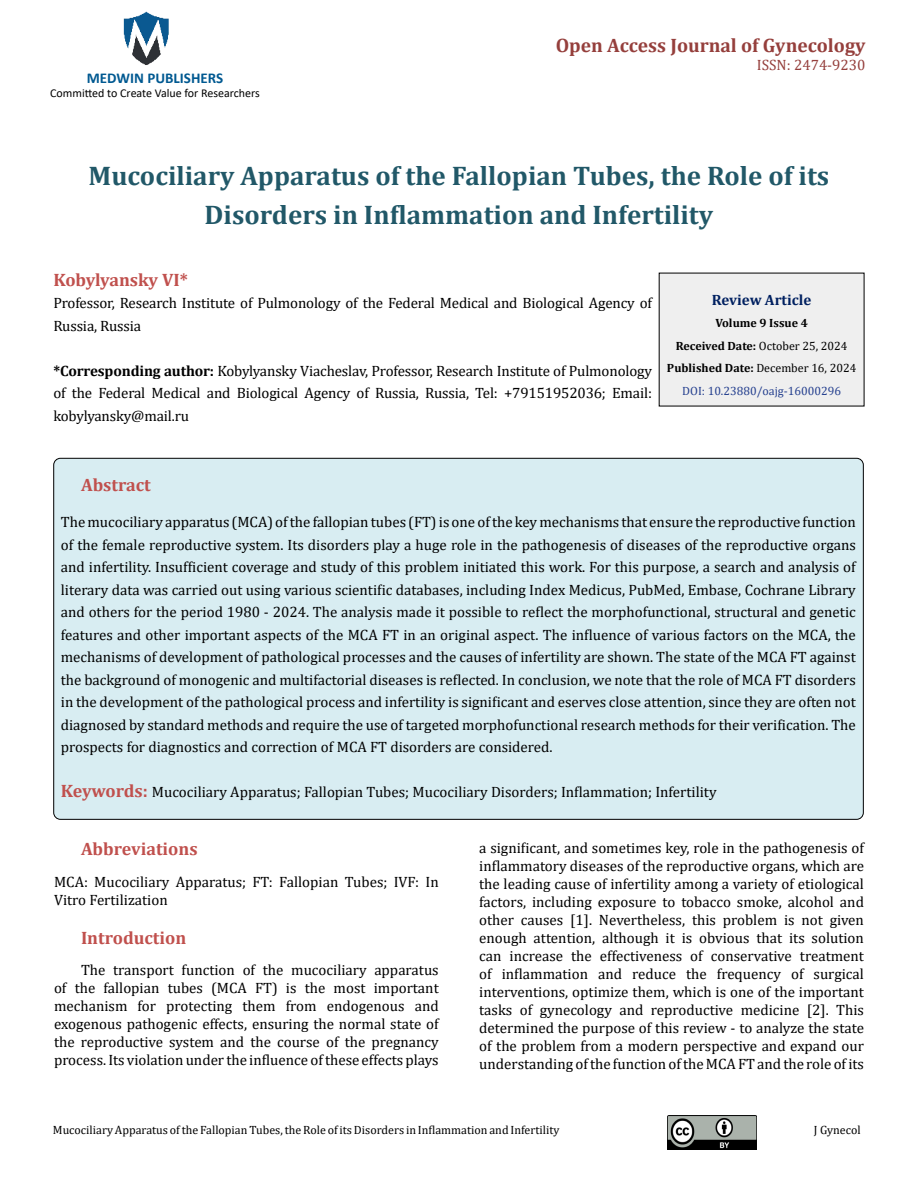
<style>
.page{position:relative;width:918px;height:1188px;background:#fff}
.page>*{position:absolute;margin:0;border:0;box-sizing:border-box;transform-origin:0 0}
.t1{font:700 27px/39px "Cambria";color:#215868;text-align:center}
.t2{font:700 19.5px "Cambria";color:#953f3c}
.t3{font:700 18px "Cambria";color:#c0504d}
.t4{font:15px/18px "Cambria";color:#000;text-align:justify}
.t5{font:700 15px "Calibri";color:#005991}
.t6{font:15px "Cambria";color:#953f3c}
.t7{font:700 15px "Cambria";color:#002060}
.t8{font:12px "Cambria";color:#000}
.t9{font:700 12px/22.5px "Cambria";color:#000;text-align:center}
.t10{font:12px "Calibri";color:#000}
.s1{font-weight:700}
.s2{font-weight:400}
.s3{font-weight:400;color:#25408f}
.s4{font-weight:700;font-size:18px;color:#c0504d}
</style>
<div class="page">
<img style="left:123px;top:11px;width:46px;height:54px">
<img style="left:668px;top:1116px;width:89px;height:33px">
<div style="left:659px;top:273px;width:205px;height:133px;background:#efefef"></div>
<div style="left:54px;top:458px;width:809px;height:361px;background:#d8edf2;border-radius:7px"></div>
<p class="t5" style="left:87px;top:67px;width:138px">MEDWIN PUBLISHERS</p>
<p class="t10" style="left:50px;top:85px;width:211px">Committed to Create Value for Researchers</p>
<h2 class="t2" style="left:556px;top:31px;width:311px">Open Access Journal of Gynecology</h2>
<p class="t6" style="left:757px;top:56px;width:110px">ISSN: 2474-9230</p>
<h1 class="t1" style="left:89px;top:156px;width:742px">Mucociliary Apparatus of the Fallopian Tubes, the Role of its<br>Disorders in Inflammation and Infertility</h1>
<p class="t3" style="left:53px;top:267px;width:136px">Kobylyansky VI*</p>
<p class="t4" style="left:53px;top:292px;width:600px;line-height:22.5px">Professor, Research Institute of Pulmonology of the Federal Medical and Biological Agency of<br>Russia, Russia</p>
<p class="t4" style="left:53px;top:359px;width:600px;line-height:22.5px"><span class="s1">*Corresponding author:</span> Kobylyansky Viacheslav, Professor, Research Institute of Pulmonology of the Federal Medical and Biological Agency of Russia, Russia, Tel: +79151952036; Email: kobylyansky@mail.ru</p>
<p class="t7" style="left:712px;top:289px;width:101px">Review Article</p>
<p class="t9" style="left:667px;top:311px;width:191px">Volume 9 Issue 4<br>Received Date: <span class="s2">October 25, 2024<br></span>Published Date: <span class="s2">December 16, 2024<br></span><span class="s3">DOI: 10.23880/oajg-16000296</span></p>
<p class="t3" style="left:81px;top:472px;width:71px">Abstract</p>
<p class="t4" style="left:61px;top:511px;width:797px;line-height:22.5px">The mucociliary apparatus (MCA) of the fallopian tubes (FT) is one of the key mechanisms that ensure the reproductive function of the female reproductive system. Its disorders play a huge role in the pathogenesis of diseases of the reproductive organs and infertility. Insufficient coverage and study of this problem initiated this work. For this purpose, a search and analysis of literary data was carried out using various scientific databases, including Index Medicus, PubMed, Embase, Cochrane Library and others for the period 1980 - 2024. The analysis made it possible to reflect the morphofunctional, structural and genetic features and other important aspects of the MCA FT in an original aspect. The influence of various factors on the MCA, the mechanisms of development of pathological processes and the causes of infertility are shown. The state of the MCA FT against the background of monogenic and multifactorial diseases is reflected. In conclusion, we note that the role of MCA FT disorders in the development of the pathological process and infertility is significant and eserves close attention, since they are often not diagnosed by standard methods and require the use of targeted morphofunctional research methods for their verification. The prospects for diagnostics and correction of MCA FT disorders are considered.</p>
<p class="t4" style="left:61px;top:783px;width:657px"><span class="s4">Keywords:</span> Mucociliary Apparatus; Fallopian Tubes; Mucociliary Disorders; Inflammation; Infertility</p>
<p class="t3" style="left:81px;top:836px;width:118px">Abbreviations</p>
<p class="t4" style="left:54px;top:873px;width:386px">MCA: Mucociliary Apparatus; FT: Fallopian Tubes; IVF: In<br>Vitro Fertilization</p>
<p class="t3" style="left:81px;top:925px;width:107px">Introduction</p>
<p class="t4" style="left:54px;top:961px;width:386px;text-indent:27px">The transport function of the mucociliary apparatus of the fallopian tubes (MCA FT) is the most important mechanism for protecting them from endogenous and exogenous pathogenic effects, ensuring the normal state of the reproductive system and the course of the pregnancy process. Its violation under the influence of these effects plays</p>
<p class="t4" style="left:479px;top:839px;width:386px">a significant, and sometimes key, role in the pathogenesis of inflammatory diseases of the reproductive organs, which are the leading cause of infertility among a variety of etiological factors, including exposure to tobacco smoke, alcohol and other causes [1]. Nevertheless, this problem is not given enough attention, although it is obvious that its solution can increase the effectiveness of conservative treatment of inflammation and reduce the frequency of surgical interventions, optimize them, which is one of the important tasks of gynecology and reproductive medicine [2]. This determined the purpose of this review - to analyze the state of the problem from a modern perspective and expand our understanding of the function of the MCA FT and the role of its</p>
<p class="t8" style="left:53px;top:1123px;width:508px">Mucociliary Apparatus of the Fallopian Tubes, the Role of its Disorders in Inflammation and Infertility</p>
<p class="t8" style="left:814px;top:1123px;width:48px">J Gynecol</p>
</div>
